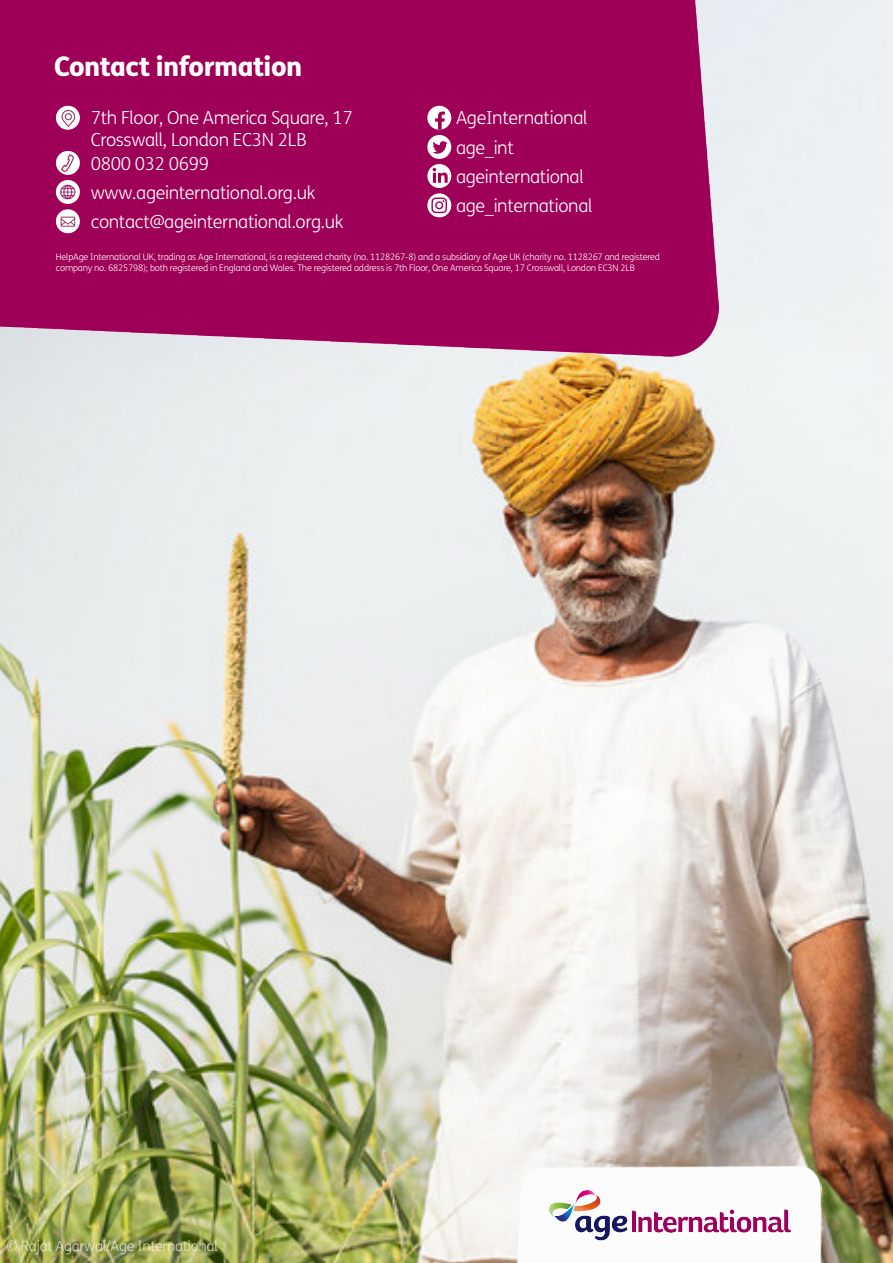
<style>
.page{position:relative;width:893px;height:1263px;background:#fff}
.page>*{position:absolute;margin:0;border:0;box-sizing:border-box;transform-origin:0 0}
.t1{font:800 27px "FS Me";letter-spacing:-.02em;color:#fff}
.t2{font:300 18px "FS Me";letter-spacing:-.02em;color:#fff}
.t3{font:300 14.25px "FS Me";letter-spacing:-.02em;color:#fff}
.t4{font:300 9px/10.8px "FS Me";letter-spacing:-.02em;color:#fff}
</style>
<div class="page">
<img style="left:0;top:0;width:893px;height:1263px">
<div style="left:0;top:0;width:719px;height:356px;background:#9f0057"></div>
<img style="left:495px;top:1157px;width:332px;height:106px">
<img style="left:537px;top:1179px;width:265px;height:84px">
<div style="left:56px;top:106px;width:24px;height:24px;border:2px solid #fff;border-radius:50%"></div>
<div style="left:56px;top:151px;width:24px;height:24px;border:2px solid #fff;border-radius:50%"></div>
<div style="left:57px;top:181px;width:22px;height:22px;background:#fff;border-radius:50%"></div>
<div style="left:56px;top:180px;width:24px;height:24px;border:2px solid #fff;border-radius:50%"></div>
<div style="left:57px;top:210px;width:22px;height:22px;background:#fff;border-radius:50%"></div>
<div style="left:56px;top:209px;width:24px;height:24px;border:2px solid #fff;border-radius:50%"></div>
<div style="left:428px;top:107px;width:23px;height:22px;background:#fff;border-radius:50%"></div>
<div style="left:427px;top:106px;width:24px;height:24px;border:2px solid #fff;border-radius:50%"></div>
<div style="left:428px;top:136px;width:23px;height:22px;background:#fff;border-radius:50%"></div>
<div style="left:427px;top:135px;width:24px;height:24px;border:2px solid #fff;border-radius:50%"></div>
<div style="left:428px;top:165px;width:23px;height:22px;background:#fff;border-radius:50%"></div>
<div style="left:427px;top:164px;width:24px;height:24px;border:2px solid #fff;border-radius:50%"></div>
<svg style="left:428px;top:194px;width:23px;height:23px"></svg>
<div style="left:427px;top:193px;width:24px;height:24px;border:2px solid #fff;border-radius:50%"></div>
<img style="left:59px;top:213px;width:17px;height:16px">
<img style="left:60px;top:185px;width:15px;height:14px">
<img style="left:55px;top:152px;width:25px;height:22px">
<img style="left:57px;top:108px;width:21px;height:19px">
<svg style="left:435px;top:111px;width:10px;height:19px"></svg>
<svg style="left:432px;top:141px;width:16px;height:13px"></svg>
<svg style="left:433px;top:168px;width:15px;height:15px"></svg>
<svg style="left:431px;top:197px;width:16px;height:16px"></svg>
<p class="t1" style="left:54px;top:45px;width:250px">Contact information</p>
<p class="t2" style="left:91px;top:106px;width:264px">7th Floor, One America Square, 17</p>
<p class="t2" style="left:91px;top:127px;width:217px">Crosswall, London EC3N 2LB</p>
<p class="t2" style="left:91px;top:151px;width:120px">0800 032 0699</p>
<p class="t2" style="left:91px;top:180px;width:226px">www.ageinternational.org.uk</p>
<p class="t2" style="left:91px;top:209px;width:254px">contact@ageinternational.org.uk</p>
<p class="t2" style="left:456px;top:106px;width:133px">AgeInternational</p>
<p class="t2" style="left:456px;top:135px;width:59px">age_int</p>
<p class="t2" style="left:456px;top:164px;width:129px">ageinternational</p>
<p class="t2" style="left:456px;top:193px;width:138px">age_international</p>
<p class="t4" style="left:56px;top:252px;width:606px">HelpAge International UK, trading as Age International, is a registered charity (no. 1128267-8) and a subsidiary of Age UK (charity no. 1128267 and registered company no. 6825798); both registered in England and Wales. The registered address is 7th Floor, One America Square, 17 Crosswall, London EC3N 2LB</p>
<h3 class="t3" style="left:7px;top:1236px;width:213px">© Rajat Agarwal/Age International</h3>
</div>
